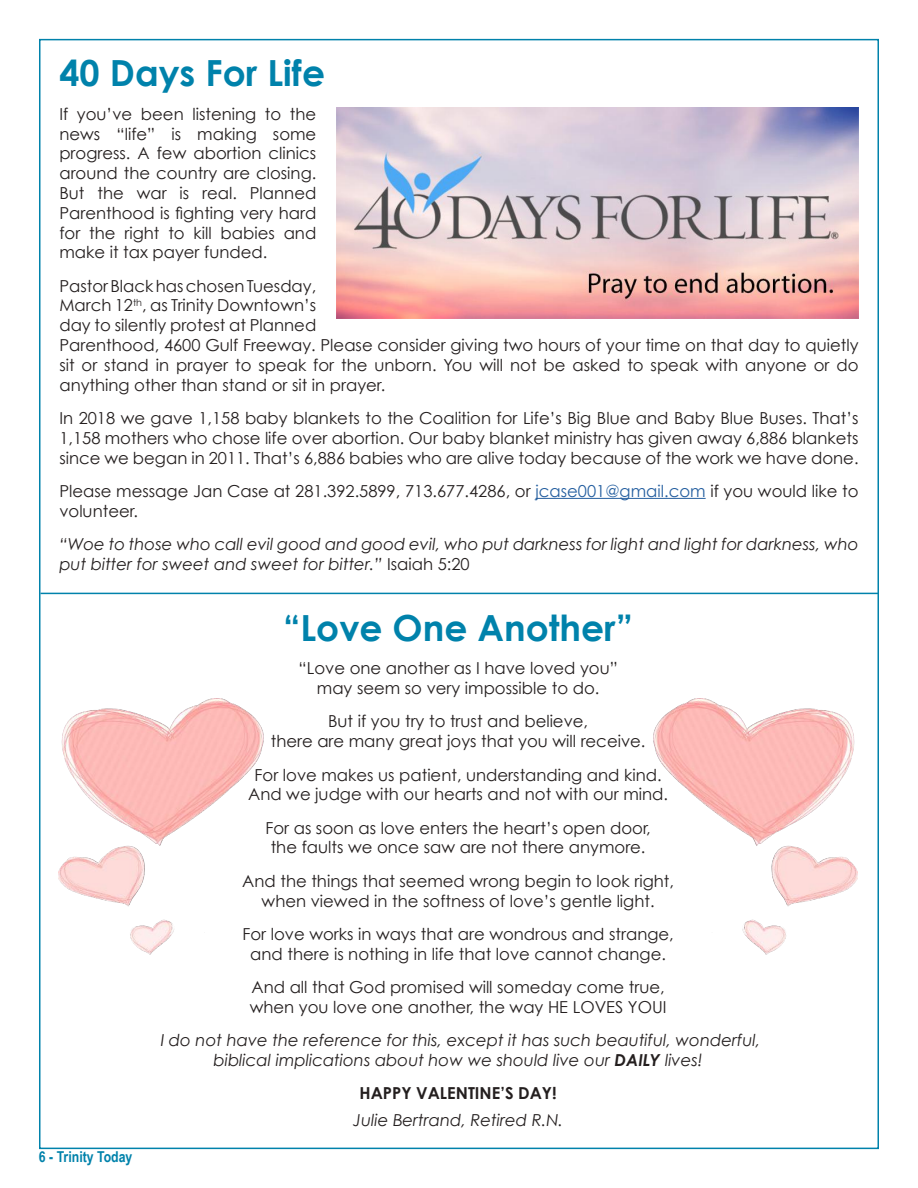
<style>
.page{position:relative;width:918px;height:1188px;background:#fff}
.page>*{position:absolute;margin:0;border:0;box-sizing:border-box;transform-origin:0 0}
.t1{font:700 36px "Century Gothic";color:#0082ab}
.t2{font:16.5px/19.8px "Century Gothic";color:#241f1f;text-align:center}
.t3{font:italic 16.5px/19.8px "Century Gothic";color:#241f1f}
.t4{font:700 16.5px "Century Gothic";color:#241f1f}
.t5{font:700 15px "Arial Narrow";color:#0082ab}
.s1{color:#255fa0}
.s2{font-style:normal}
.s3{font-weight:700}
</style>
<div class="page">
<hr style="left:536px;top:498px;width:170px;height:1px;background:#255fa0">
<hr style="left:40px;top:593px;width:839px;height:1px;background:#0082ab">
<img style="left:653px;top:698px;width:205px;height:257px">
<img style="left:59px;top:698px;width:205px;height:257px">
<img style="left:337px;top:107px;width:522px;height:212px">
<h1 class="t1" style="left:59px;top:51px;width:267px">40 Days For Life</h1>
<p class="t2" style="left:59px;top:104px;width:258px;text-align:justify">If you’ve been listening to the news “life” is making some progress. A few abortion clinics around the country are closing.<br>But the war is real. Planned Parenthood is fighting very hard for the right to kill babies and make it tax payer funded.</p>
<p class="t2" style="left:59px;top:276px;width:801px;text-align:left">Pastor Black has chosen Tuesday,<br>March 12<sup>th</sup>, as Trinity Downtown’s<br>day to silently protest at Planned<br>Parenthood, 4600 Gulf Freeway. Please consider giving two hours of your time on that day to quietly sit or stand in prayer to speak for the unborn. You will not be asked to speak with anyone or do anything other than stand or sit in prayer.</p>
<p class="t2" style="left:59px;top:408px;width:801px;text-align:justify">In 2018 we gave 1,158 baby blankets to the Coalition for Life’s Big Blue and Baby Blue Buses. That’s 1,158 mothers who chose life over abortion. Our baby blanket ministry has given away 6,886 blankets since we began in 2011. That’s 6,886 babies who are alive today because of the work we have done.</p>
<p class="t2" style="left:59px;top:481px;width:801px;text-align:left">Please message Jan Case at 281.392.5899, 713.677.4286, or <span class="s1">jcase001@gmail.com</span> if you would like to volunteer.</p>
<p class="t3" style="left:59px;top:534px;width:801px">“Woe to those who call evil good and good evil, who put darkness for light and light for darkness, who put bitter for sweet and sweet for bitter.” <span class="s2">Isaiah 5:20</span></p>
<p class="t5" style="left:39px;top:1146px;width:95px">6 - Trinity Today</p>
<h1 class="t1" style="left:283px;top:605px;width:351px">“Love One Another”</h1>
<p class="t2" style="left:299px;top:658px;width:321px">“Love one another as I have loved you” may seem so very impossible to do.</p>
<p class="t2" style="left:271px;top:711px;width:376px">But if you try to trust and believe,<br>there are many great joys that you will receive.</p>
<p class="t2" style="left:248px;top:764px;width:422px">For love makes us patient, understanding and kind.<br>And we judge with our hearts and not with our mind.</p>
<p class="t2" style="left:265px;top:818px;width:387px">For as soon as love enters the heart’s open door, the faults we once saw are not there anymore.</p>
<p class="t2" style="left:242px;top:871px;width:433px">And the things that seemed wrong begin to look right, when viewed in the softness of love’s gentle light.</p>
<p class="t2" style="left:242px;top:924px;width:433px">For love works in ways that are wondrous and strange, and there is nothing in life that love cannot change.</p>
<p class="t2" style="left:250px;top:977px;width:418px;text-align:left">And all that God promised will someday come true, when you love one another, the way HE LOVES YOUI</p>
<p class="t3" style="left:161px;top:1030px;width:601px;text-align:center">I do not have the reference for this, except it has such beautiful, wonderful, biblical implications about how we should live our <span class="s3">DAILY</span> lives!</p>
<p class="t4" style="left:359px;top:1083px;width:199px">HAPPY VALENTINE’S DAY!</p>
<p class="t3" style="left:353px;top:1110px;width:211px">Julie Bertrand, Retired R.N.</p>
</div>
